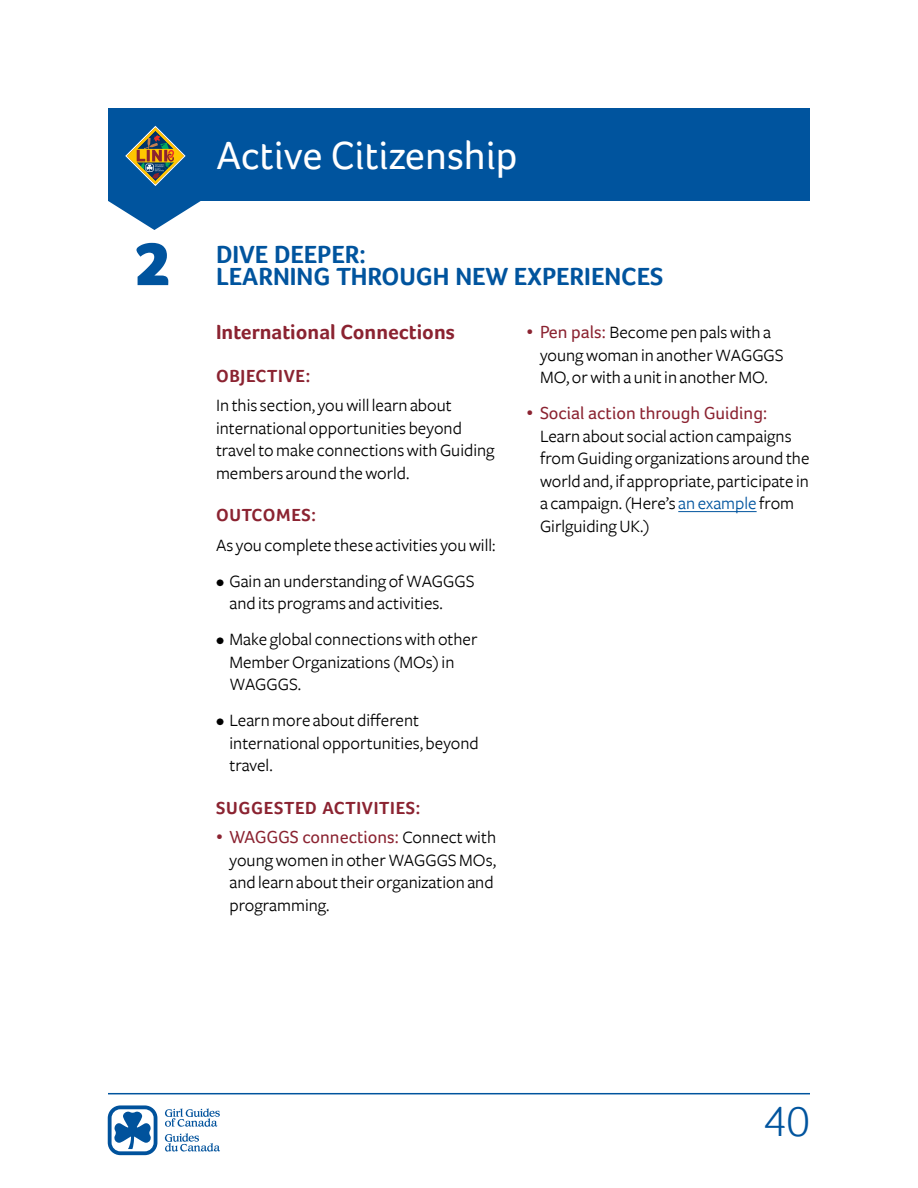
<style>
.page{position:relative;width:918px;height:1188px;background:#fff}
.page>*{position:absolute;margin:0;border:0;box-sizing:border-box;transform-origin:0 0}
.t1{font:900 63px "Foco";color:#00549e}
.t2{font:300 43.5px "Foco";color:#00549e}
.t3{font:40.5px "Foco";color:#fff}
.t4{font:700 25.5px/22.5px "Foco";color:#00549e}
.t5{font:700 21px "Foco";color:#8b2331}
.t6{font:18px/22.5px "Freight Sans";color:#000}
.t7{font:18px "Foco";color:#8b2331}
.t8{font:700 18px "Foco";letter-spacing:.04em;color:#8b2331}
.s1{font-family:"Freight Sans";color:#000}
.s2{font-family:"Foco";color:#8b2331}
.s3{color:#00549e}
</style>
<div class="page">
<svg style="left:108px;top:1105px;width:49px;height:50px"></svg>
<svg style="left:165px;top:1108px;width:55px;height:19px"></svg>
<svg style="left:165px;top:1133px;width:55px;height:19px"></svg>
<hr style="left:108px;top:1093px;width:702px;height:1px;background:#00549e">
<hr style="left:678px;top:511px;width:79px;height:1px;background:#00549e">
<div style="left:108px;top:108px;width:702px;height:93px;background:#00549e"></div>
<svg style="left:125px;top:126px;width:61px;height:60px"></svg>
<svg style="left:108px;top:201px;width:93px;height:29px"></svg>
<h3 class="t3" style="left:216px;top:132px;width:303px">Active Citizenship</h3>
<h1 class="t1" style="left:134px;top:227px;width:39px">2</h1>
<h3 class="t4" style="left:216px;top:242px;width:449px">DIVE DEEPER:<br>LEARNING THROUGH NEW EXPERIENCES</h3>
<p class="t5" style="left:216px;top:320px;width:240px">International Connections</p>
<p class="t8" style="left:216px;top:365px;width:96px">OBJECTIVE:</p>
<p class="t6" style="left:216px;top:394px;width:280px">In this section, you will learn about international opportunities beyond travel to make connections with Guiding members around the world.</p>
<p class="t8" style="left:216px;top:505px;width:102px">OUTCOMES:</p>
<p class="t6" style="left:216px;top:534px;width:281px">As you complete these activities you will:</p>
<p class="t6" style="left:230px;top:570px;width:247px;text-indent:-14px">• Gain an understanding of WAGGGS and its programs and activities.</p>
<p class="t6" style="left:230px;top:628px;width:249px;text-indent:-14px">• Make global connections with other<br>Member Organizations (MOs) in<br>WAGGGS.</p>
<p class="t6" style="left:230px;top:709px;width:251px;text-indent:-14px">• Learnmore about different international opportunities, beyond travel.</p>
<p class="t8" style="left:216px;top:797px;width:206px">SUGGESTED ACTIVITIES:</p>
<p class="t7" style="left:216px;top:827px;width:282px">• WAGGGS connections: <span class="s1">Connect with</span></p>
<p class="t6" style="left:230px;top:849px;width:268px">young women in other WAGGGS MOs, and learn about their organization and programming.</p>
<p class="t6" style="left:540px;top:322px;width:245px;text-indent:-14px"><span class="s2">• Pen pals:</span> Become pen pals with a young woman in another WAGGGS<br>MO, or with a unit in another MO.</p>
<p class="t7" style="left:526px;top:403px;width:242px">• Social action through Guiding:</p>
<p class="t6" style="left:540px;top:425px;width:271px">Learn about social action campaigns from Guiding organizations around the world and, if appropriate, participate in a campaign. (Here’s <span class="s3">an example</span> from Girlguiding UK.)</p>
<h2 class="t2" style="left:763px;top:1097px;width:48px">40</h2>
</div>
